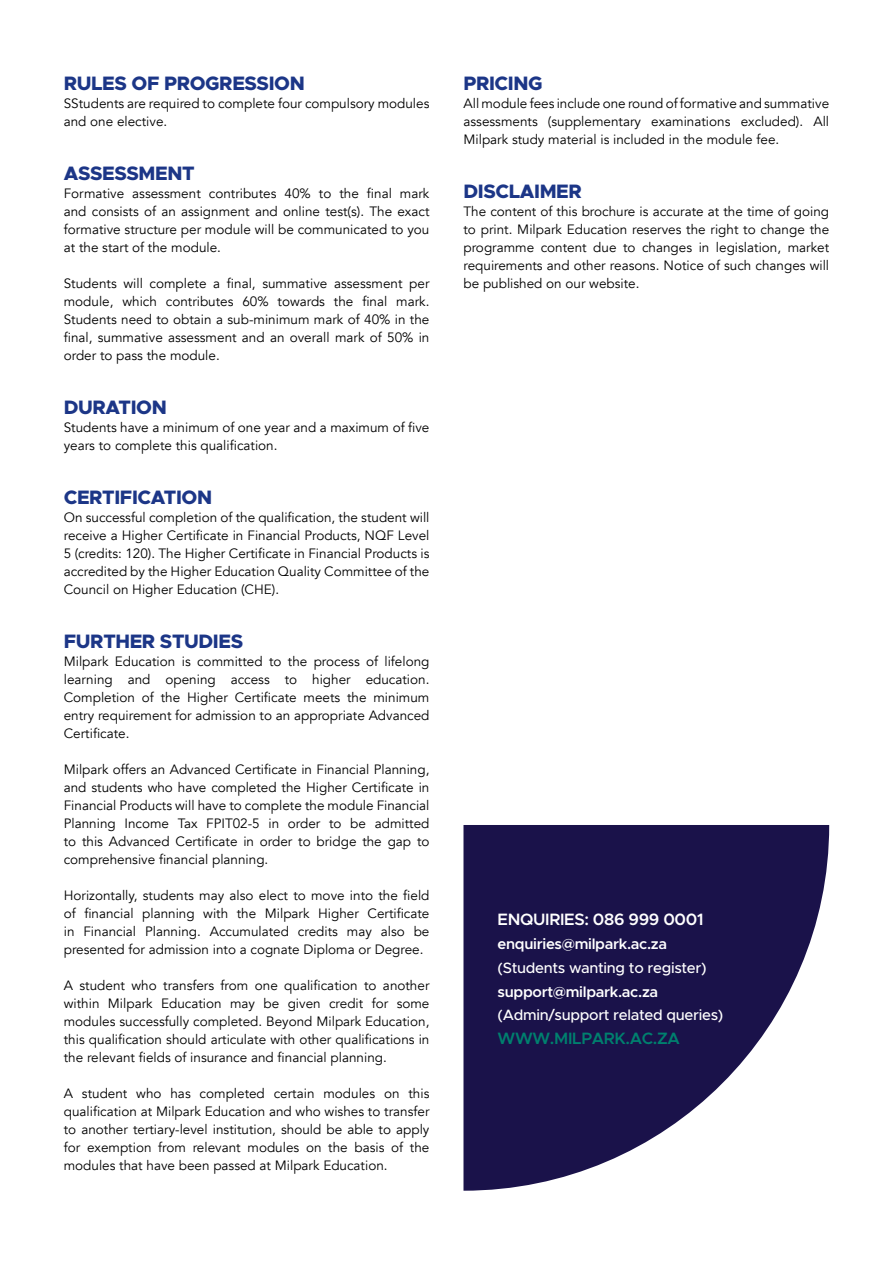
<style>
.page{position:relative;width:893px;height:1263px;background:#fff}
.page>*{position:absolute;margin:0;border:0;box-sizing:border-box;transform-origin:0 0}
.t1{font:800 19.5px "Metropolis";letter-spacing:-.02em;color:#1c3687}
.t2{font:600 16.5px "Metropolis";letter-spacing:-.02em;color:#fff}
.t3{font:600 16.5px "Metropolis";letter-spacing:-.02em;color:#00806e}
.t4{font:500 15px "Metropolis";letter-spacing:-.02em;color:#fff}
.t5{font:600 15px "Metropolis";letter-spacing:-.02em;color:#fff}
.t6{font:13.5px/18px "Avenir";color:#000;text-align:justify}
</style>
<div class="page">
<svg style="left:463px;top:825px;width:366px;height:366px;fill:#1a124a"></svg>
<h1 class="t1" style="left:64px;top:71px;width:243px">RULES OF PROGRESSION</h1>
<p class="t6" style="left:64px;top:95px;width:367px">SStudents are required to complete four compulsory modules and one elective.</p>
<h1 class="t1" style="left:64px;top:161px;width:132px">ASSESSMENT</h1>
<p class="t6" style="left:64px;top:185px;width:367px">Formative assessment contributes 40% to the final mark and consists of an assignment and online test(s). The exact formative structure per module will be communicated to you at the start of the module.</p>
<p class="t6" style="left:64px;top:275px;width:367px">Students will complete a final, summative assessment per module, which contributes 60% towards the final mark.<br>Students need to obtain a sub-minimum mark of 40% in the final, summative assessment and an overall mark of 50% in order to pass the module.</p>
<h1 class="t1" style="left:64px;top:395px;width:105px">DURATION</h1>
<p class="t6" style="left:64px;top:419px;width:367px">Students have a minimum of one year and a maximum of five years to complete this qualification.</p>
<h1 class="t1" style="left:64px;top:485px;width:150px">CERTIFICATION</h1>
<p class="t6" style="left:64px;top:509px;width:367px">On successful completion of the qualification, the student will receive a Higher Certificate in Financial Products, NQF Level 5 (credits: 120). The Higher Certificate in Financial Products is accredited by the Higher Education Quality Committee of the Council on Higher Education (CHE).</p>
<h1 class="t1" style="left:64px;top:629px;width:181px">FURTHER STUDIES</h1>
<p class="t6" style="left:64px;top:653px;width:367px">Milpark Education is committed to the process of lifelong learning and opening access to higher education.<br>Completion of the Higher Certificate meets the minimum entry requirement for admission to an appropriate Advanced Certificate.</p>
<p class="t6" style="left:64px;top:761px;width:367px">Milpark offers an Advanced Certificate in Financial Planning, and students who have completed the Higher Certificate in Financial Products will have to complete the module Financial Planning Income Tax FPIT02-5 in order to be admitted to this Advanced Certificate in order to bridge the gap to comprehensive financial planning.</p>
<p class="t6" style="left:64px;top:887px;width:367px">Horizontally, students may also elect to move into the field of financial planning with the Milpark Higher Certificate in Financial Planning. Accumulated credits may also be presented for admission into a cognate Diploma or Degree.</p>
<p class="t6" style="left:64px;top:977px;width:367px">A student who transfers from one qualification to another within Milpark Education may be given credit for some modules successfully completed. Beyond Milpark Education, this qualification should articulate with other qualifications in the relevant fields of insurance and financial planning.</p>
<p class="t6" style="left:64px;top:1085px;width:367px">A student who has completed certain modules on this qualification at Milpark Education and who wishes to transfer to another tertiary-level institution, should be able to apply for exemption from relevant modules on the basis of the modules that have been passed at Milpark Education.</p>
<h1 class="t1" style="left:463px;top:71px;width:81px">PRICING</h1>
<p class="t6" style="left:463px;top:95px;width:367px">All module fees include one round of formative and summative assessments (supplementary examinations excluded). All Milpark study material is included in the module fee.</p>
<h1 class="t1" style="left:463px;top:179px;width:120px">DISCLAIMER</h1>
<p class="t6" style="left:463px;top:203px;width:367px">The content of this brochure is accurate at the time of going to print. Milpark Education reserves the right to change the programme content due to changes in legislation, market requirements and other reasons. Notice of such changes will be published on our website.</p>
<p class="t2" style="left:497px;top:909px;width:208px">ENQUIRIES: 086 999 0001</p>
<p class="t5" style="left:497px;top:934px;width:171px">enquiries@milpark.ac.za</p>
<p class="t4" style="left:497px;top:958px;width:211px">(Students wanting to register)</p>
<p class="t5" style="left:497px;top:982px;width:162px">support@milpark.ac.za</p>
<p class="t4" style="left:497px;top:1006px;width:227px">(Admin/support related queries)</p>
<p class="t3" style="left:497px;top:1028px;width:184px">WWW.MILPARK.AC.ZA</p>
</div>
